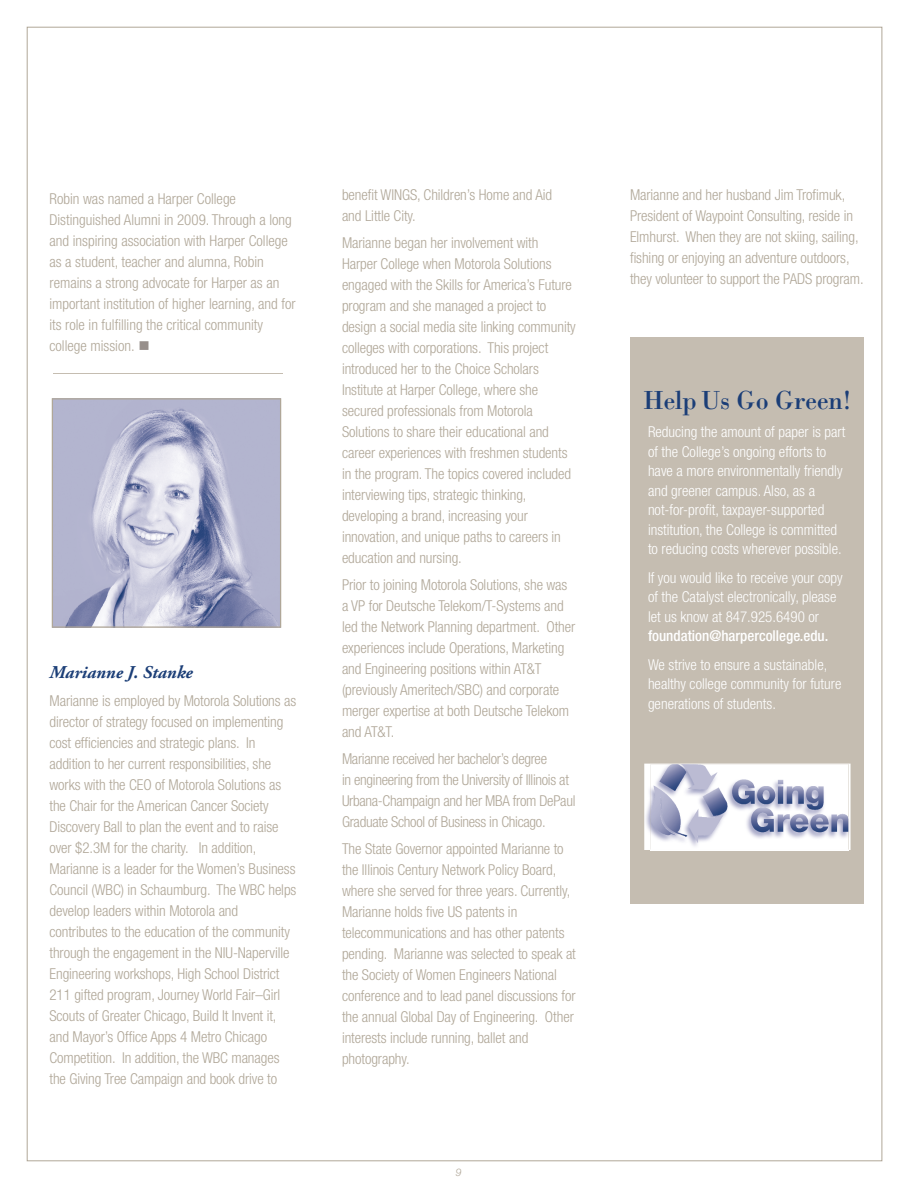
<style>
.page{position:relative;width:918px;height:1188px;background:#fff}
.page>*{position:absolute;margin:0;border:0;box-sizing:border-box;transform-origin:0 0}
.t1{font:27px "Bodoni";color:#1b3e77;scale:.96 1}
.t2{font:italic 700 18px "Adobe Garamond Pro";color:#1b3e77}
.t3{font:300 condensed 15px/21px "Helvetica Neue LT Std";letter-spacing:-.005em;color:#b0a798}
.t4{font:300 condensed 15px/19.5px "Helvetica Neue LT Std";color:#fff}
.t5{font:500 condensed 15px "Helvetica Neue LT Std";color:#fff}
.t6{font:italic 300 10.5px "Helvetica Neue LT Std";color:#b0a798}
</style>
<div class="page">
<hr style="left:53px;top:373px;width:230px;height:1px;background:#c5bdb1">
<div style="left:630px;top:338px;width:234px;height:566px;background:#c5bdb1"></div>
<img style="left:644px;top:764px;width:207px;height:86px">
<img style="left:651px;top:764px;width:197px;height:86px">
<img style="left:54px;top:400px;width:225px;height:226px">
<div style="left:52px;top:398px;width:229px;height:230px;border:1px solid #b0a798"></div>
<p class="t3" style="left:50px;top:190px;width:248px">Robin was named a Harper College Distinguished Alumni in 2009. Through a long and inspiring association with Harper College as a student, teacher and alumna, Robin remains a strong advocate for Harper as an important institution of higher learning, and for its role in fulfilling the critical community college mission.</p>
<p class="t2" style="left:50px;top:661px;width:145px">Marianne J. Stanke</p>
<p class="t3" style="left:50px;top:691px;width:248px">Marianne is employed by Motorola Solutions as director of strategy focused on implementing cost efficiencies and strategic plans. In addition to her current responsibilities, she works with the CEO of Motorola Solutions as the Chair for the American Cancer Society Discovery Ball to plan the event and to raise over $2.3M for the charity. In addition, Marianne is a leader for the Women’s Business Council (WBC) in Schaumburg. The WBC helps develop leaders within Motorola and contributes to the education of the community through the engagement in the NIU-Naperville Engineering workshops, High School District 211 gifted program, Journey World Fair–Girl Scouts of Greater Chicago, Build It Invent it, and Mayor’s Office Apps 4 Metro Chicago Competition. In addition, the WBC manages the Giving Tree Campaign and book drive to</p>
<p class="t3" style="left:342px;top:185px;width:212px">benefit WINGS, Children’s Home and Aid and Little City.</p>
<p class="t3" style="left:342px;top:233px;width:235px">Marianne began her involvement with Harper College when Motorola Solutions engaged with the Skills for America’s Future program and she managed a project to design a social media site linking community colleges with corporations. This project introduced her to the Choice Scholars Institute at Harper College, where she secured professionals from Motorola Solutions to share their educational and career experiences with freshmen students in the program. The topics covered included interviewing tips, strategic thinking, developing a brand, increasing your innovation, and unique paths to careers in education and nursing.</p>
<p class="t3" style="left:342px;top:575px;width:235px">Prior to joining Motorola Solutions, she was a VP for Deutsche Telekom/T-Systems and led the Network Planning department. Other experiences include Operations, Marketing and Engineering positions within AT&amp;T (previously Ameritech/SBC) and corporate merger expertise at both Deutsche Telekom and AT&amp;T.</p>
<p class="t3" style="left:342px;top:749px;width:235px">Marianne received her bachelor’s degree<br>in engineering from the University of Illinois at Urbana-Champaign and her MBA from DePaul Graduate School of Business in Chicago.</p>
<p class="t3" style="left:342px;top:839px;width:235px">The State Governor appointed Marianne to the Illinois Century Network Policy Board, where she served for three years. Currently, Marianne holds five US patents in telecommunications and has other patents pending. Marianne was selected to speak at the Society of Women Engineers National conference and to lead panel discussions for the annual Global Day of Engineering. Other interests include running, ballet and photography.</p>
<p class="t6" style="left:456px;top:1166px;width:7px">9</p>
<p class="t3" style="left:630px;top:185px;width:235px">Marianne and her husband Jim Trofimuk, President of Waypoint Consulting, reside in Elmhurst. When they are not skiing, sailing, fishing or enjoying an adventure outdoors, they volunteer to support the PADS program.</p>
<h1 class="t1" style="left:644px;top:390px;width:218px">Help Us Go Green!</h1>
<p class="t4" style="left:648px;top:423px;width:199px">Reducing the amount of paper is part of the College’s ongoing efforts to have a more environmentally friendly and greener campus. Also, as a not-for-profit, taxpayer-supported institution, the College is committed to reducing costs wherever possible.</p>
<p class="t4" style="left:648px;top:569px;width:196px">If you would like to receive your copy of the Catalyst electronically, please let us know at 847.925.6490 or</p>
<p class="t5" style="left:648px;top:630px;width:182px">foundation@harpercollege.edu.</p>
<p class="t4" style="left:648px;top:656px;width:195px">We strive to ensure a sustainable, healthy college community for future generations of students.</p>
</div>
